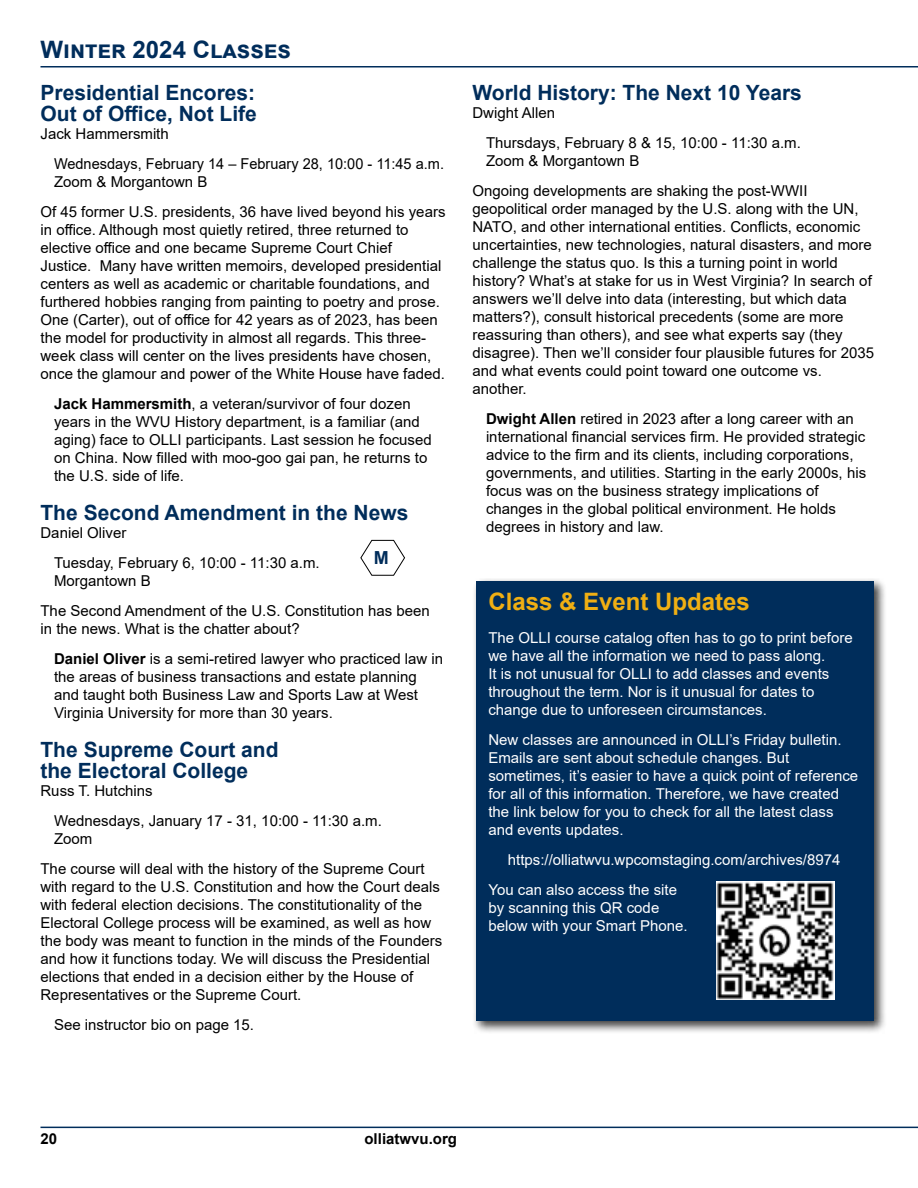
<style>
.page{position:relative;width:918px;height:1188px;background:#fff}
.page>*{position:absolute;margin:0;border:0;box-sizing:border-box;transform-origin:0 0}
.t1{font:700 24px "Arial";color:#f0af13}
.t2{font:700 24px "Arial";color:#002d5b}
.t3{font:700 21px/21px "Arial";color:#002d5b}
.t4{font:700 18px "Arial";color:#002d5b}
.t5{font:15px/18px "Arial";color:#000}
.t6{font:15px/18px "Arial";color:#fff}
.t7{font:700 15px "Arial";color:#000}
.s1{font-weight:700}
</style>
<div class="page">
<hr style="left:40px;top:66px;width:878px;height:2px;background:#002d5b">
<hr style="left:40px;top:1127px;width:878px;height:1px;background:#002d5b">
<svg style="left:360px;top:539px;width:45px;height:37px"></svg>
<div style="left:473px;top:578px;width:414px;height:456px;background:#000;opacity:.75"></div>
<div style="left:476px;top:581px;width:398px;height:440px;background:#002d5b"></div>
<img style="left:716px;top:881px;width:118px;height:118px">
<h1 class="t2" style="left:40px;top:33px;width:252px">Winter 2024 Classes</h1>
<h2 class="t3" style="left:40px;top:82px;width:218px">Presidential Encores:<br>Out of Office, Not Life</h2>
<p class="t5" style="left:54px;top:118px;width:392px;line-height:30px;text-indent:-14px">Jack Hammersmith<br>Wednesdays, February 14 – February 28, 10:00 - 11:45 a.m.</p>
<p class="t5" style="left:40px;top:166px;width:407px;line-height:30px;text-indent:14px">Zoom &amp; Morgantown B<br>Of 45 former U.S. presidents, 36 have lived beyond his years</p>
<p class="t5" style="left:40px;top:220px;width:406px">in office. Although most quietly retired, three returned to elective office and one became Supreme Court Chief Justice. Many have written memoirs, developed presidential centers as well as academic or charitable foundations, and furthered hobbies ranging from painting to poetry and prose.<br>One (Carter), out of office for 42 years as of 2023, has been the model for productivity in almost all regards. This three&shy;week class will center on the lives presidents have chosen, once the glamour and power of the White House have faded.</p>
<p class="t5" style="left:54px;top:394px;width:379px"><span class="s1">Jack Hammersmith</span>, a veteran/survivor of four dozen years in the WVU History department, is a familiar (and aging) face to OLLI participants. Last session he focused on China. Now filled with moo-goo gai pan, he returns to the U.S. side of life.</p>
<h2 class="t3" style="left:40px;top:502px;width:369px">The Second Amendment in the News</h2>
<p class="t5" style="left:54px;top:517px;width:267px;line-height:30px;text-indent:-14px">Daniel Oliver<br>Tuesday, February 6, 10:00 - 11:30 a.m.</p>
<p class="t5" style="left:40px;top:565px;width:391px;line-height:30px;text-indent:14px">Morgantown B<br>The Second Amendment of the U.S. Constitution has been</p>
<p class="t5" style="left:54px;top:613px;width:391px;line-height:30px;text-indent:-14px">in the news. What is the chatter about?<br><span class="s1">Daniel Oliver</span> is a semi-retired lawyer who practiced law in</p>
<p class="t5" style="left:54px;top:667px;width:366px;text-align:justify">the areas of business transactions and estate planning and taught both Business Law and Sports Law at West Virginia University for more than 30 years.</p>
<h2 class="t3" style="left:40px;top:739px;width:240px">The Supreme Court and the Electoral College</h2>
<p class="t5" style="left:54px;top:775px;width:329px;line-height:30px;text-indent:-14px">Russ T. Hutchins<br>Wednesdays, January 17 - 31, 10:00 - 11:30 a.m.</p>
<p class="t5" style="left:40px;top:823px;width:386px;line-height:30px;text-indent:14px">Zoom<br>The course will deal with the history of the Supreme Court</p>
<p class="t5" style="left:40px;top:877px;width:403px">with regard to the U.S. Constitution and how the Court deals with federal election decisions. The constitutionality of the Electoral College process will be examined, as well as how the body was meant to function in the minds of the Founders and how it functions today. We will discuss the Presidential elections that ended in a decision either by the House of Representatives or the Supreme Court.</p>
<p class="t5" style="left:54px;top:1015px;width:202px">See instructor bio on page 15.</p>
<p class="t4" style="left:374px;top:545px;width:16px">M</p>
<h2 class="t3" style="left:472px;top:82px;width:331px">World History: The Next 10 Years</h2>
<p class="t5" style="left:486px;top:97px;width:316px;line-height:30px;text-indent:-14px">Dwight Allen<br>Thursdays, February 8 &amp; 15, 10:00 - 11:30 a.m.</p>
<p class="t5" style="left:472px;top:145px;width:337px;line-height:30px;text-indent:14px">Zoom &amp; Morgantown B<br>Ongoing developments are shaking the post-WWII</p>
<p class="t5" style="left:472px;top:199px;width:403px">geopolitical order managed by the U.S. along with the UN, NATO, and other international entities. Conflicts, economic uncertainties, new technologies, natural disasters, and more challenge the status quo. Is this a turning point in world history? What’s at stake for us in West Virginia? In search of answers we’ll delve into data (interesting, but which data matters?), consult historical precedents (some are more reassuring than others), and see what experts say (they disagree). Then we’ll consider four plausible futures for 2035 and what events could point toward one outcome vs. another.</p>
<p class="t5" style="left:486px;top:409px;width:382px"><span class="s1">Dwight Allen</span> retired in 2023 after a long career with an international financial services firm. He provided strategic advice to the firm and its clients, including corporations, governments, and utilities. Starting in the early 2000s, his focus was on the business strategy implications of changes in the global political environment. He holds degrees in history and law.</p>
<h1 class="t1" style="left:488px;top:585px;width:263px">Class &amp; Event Updates</h1>
<p class="t6" style="left:488px;top:629px;width:366px">The OLLI course catalog often has to go to print before we have all the information we need to pass along.<br>It is not unusual for OLLI to add classes and events throughout the term. Nor is it unusual for dates to change due to unforeseen circumstances.</p>
<p class="t6" style="left:488px;top:731px;width:371px">New classes are announced in OLLI’s Friday bulletin.<br>Emails are sent about schedule changes. But sometimes, it’s easier to have a quick point of reference for all of this information. Therefore, we have created the link below for you to check for all the latest class and events updates.</p>
<p class="t6" style="left:488px;top:845px;width:354px;line-height:30px;text-indent:19px">https://olliatwvu.wpcomstaging.com/archives/8974<br>You can also access the site</p>
<p class="t6" style="left:488px;top:899px;width:201px">by scanning this QR code below with your Smart Phone.</p>
<p class="t7" style="left:40px;top:1128px;width:18px">20</p>
<p class="t7" style="left:364px;top:1128px;width:94px">olliatwvu.org</p>
</div>
